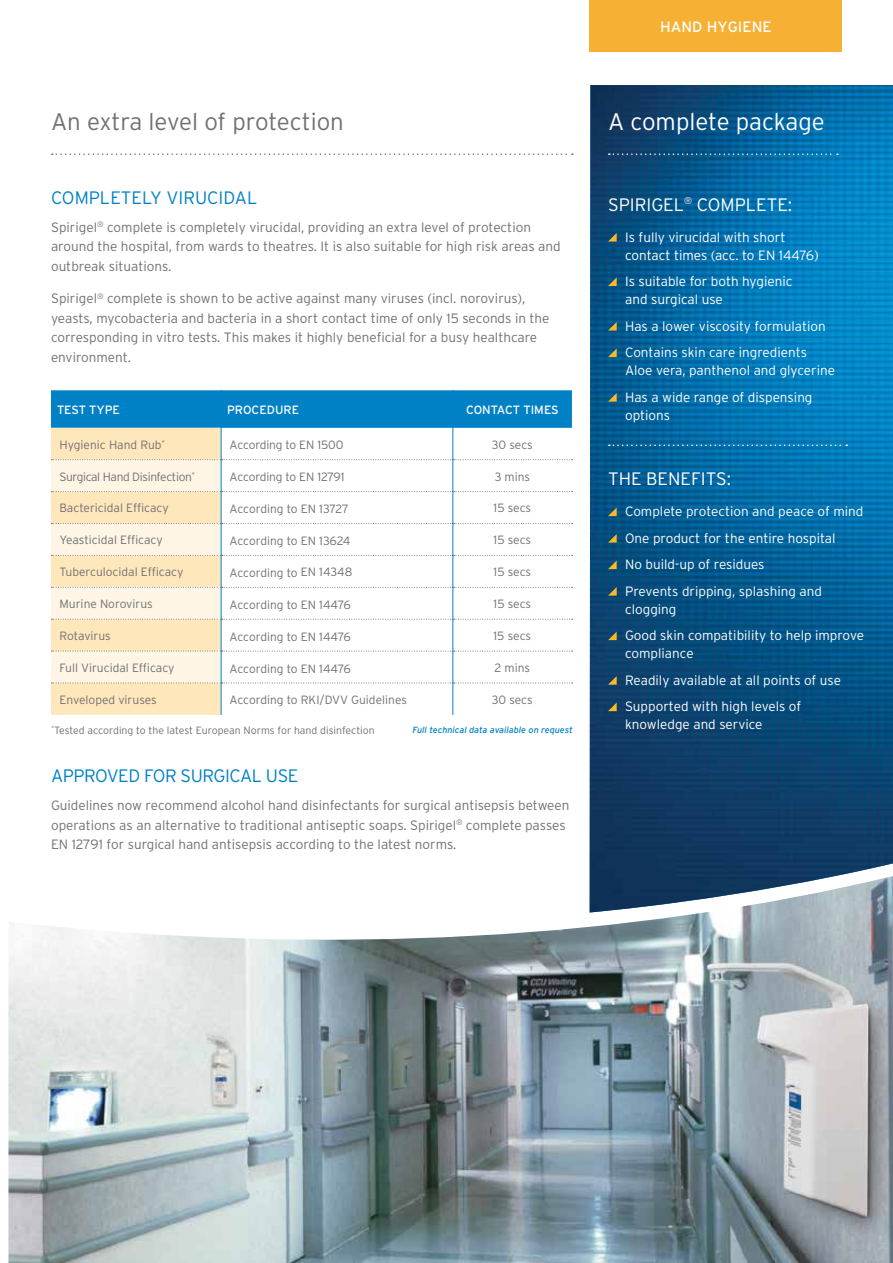
<style>
.page{position:relative;width:893px;height:1263px;background:#fff}
.page>*{position:absolute;margin:0;border:0;box-sizing:border-box;transform-origin:0 0}
.t1{font:300 24px "Interstate";color:#717073}
.t2{font:300 24px "Interstate";color:#fff}
.t3{font:300 18px "Interstate";color:#fff}
.t4{font:300 18px "Interstate";letter-spacing:-.025em;color:#0081c6}
.t5{font:300 18px "Interstate";color:#0081c6}
.t6{font:15px "Interstate";color:#fff}
.t7{font:300 13.5px/19.5px "Interstate";color:#717073}
.t8{font:300 13.5px/26.5px "Interstate";color:#fff}
.t9{font:300 12px "Interstate";letter-spacing:-.005em;color:#717073}
.t10{font:12px "Interstate";color:#fff}
.t11{font:300 12px "Interstate";letter-spacing:-.03em;color:#717073}
.t12{font:300 10.5px "Interstate";color:#717073}
.t13{font:italic 9px "Interstate";color:#0081c6}
.t14{font:300 6.15px "Interstate";color:#717073}
</style>
<div class="page">
<img style="left:590px;top:85px;width:303px;height:791px">
<svg style="left:52px;top:153px;width:521px;height:2px"></svg>
<svg style="left:609px;top:153px;width:229px;height:2px"></svg>
<div style="left:51px;top:390px;width:521px;height:38px;background:#0081c6"></div>
<div style="left:51px;top:428px;width:170px;height:287px;background:#ffe7bc"></div>
<svg style="left:51px;top:459px;width:522px;height:225px"></svg>
<hr style="left:221px;top:390px;width:1px;height:38px;background:#0081c6">
<hr style="left:452px;top:390px;width:1px;height:38px;background:#0081c6">
<hr style="left:221px;top:428px;width:1px;height:32px;background:#0081c6">
<hr style="left:452px;top:428px;width:1px;height:32px;background:#0081c6">
<hr style="left:221px;top:460px;width:1px;height:32px;background:#0081c6">
<hr style="left:452px;top:460px;width:1px;height:32px;background:#0081c6">
<hr style="left:221px;top:492px;width:1px;height:31px;background:#0081c6">
<hr style="left:452px;top:492px;width:1px;height:31px;background:#0081c6">
<hr style="left:221px;top:523px;width:1px;height:32px;background:#0081c6">
<hr style="left:452px;top:523px;width:1px;height:32px;background:#0081c6">
<hr style="left:221px;top:555px;width:1px;height:32px;background:#0081c6">
<hr style="left:452px;top:555px;width:1px;height:32px;background:#0081c6">
<hr style="left:221px;top:587px;width:1px;height:32px;background:#0081c6">
<hr style="left:452px;top:587px;width:1px;height:32px;background:#0081c6">
<hr style="left:221px;top:619px;width:1px;height:32px;background:#0081c6">
<hr style="left:452px;top:619px;width:1px;height:32px;background:#0081c6">
<hr style="left:221px;top:651px;width:1px;height:32px;background:#0081c6">
<hr style="left:452px;top:651px;width:1px;height:32px;background:#0081c6">
<hr style="left:221px;top:683px;width:1px;height:32px;background:#0081c6">
<hr style="left:452px;top:683px;width:1px;height:32px;background:#0081c6">
<img style="left:8px;top:876px;width:885px;height:387px">
<svg style="left:608px;top:233px;width:9px;height:9px"></svg>
<svg style="left:608px;top:277px;width:9px;height:9px"></svg>
<svg style="left:608px;top:322px;width:9px;height:9px"></svg>
<svg style="left:608px;top:348px;width:9px;height:9px"></svg>
<svg style="left:608px;top:393px;width:9px;height:9px"></svg>
<svg style="left:609px;top:445px;width:238px;height:1px"></svg>
<svg style="left:608px;top:507px;width:9px;height:9px"></svg>
<svg style="left:608px;top:534px;width:9px;height:9px"></svg>
<svg style="left:608px;top:560px;width:9px;height:9px"></svg>
<svg style="left:608px;top:587px;width:9px;height:9px"></svg>
<svg style="left:608px;top:631px;width:9px;height:9px"></svg>
<svg style="left:608px;top:676px;width:9px;height:9px"></svg>
<svg style="left:608px;top:702px;width:9px;height:9px"></svg>
<div style="left:590px;top:0;width:252px;height:51px;background:#f6b033"></div>
<h1 class="t1" style="left:51px;top:108px;width:294px">An extra level of protection</h1>
<h2 class="t5" style="left:51px;top:187px;width:208px">COMPLETELY VIRUCIDAL</h2>
<p class="t7" style="left:51px;top:217px;width:511px">Spirigel<sup>®</sup> complete is completely virucidal, providing an extra level of protection around the hospital, from wards to theatres. It is also suitable for high risk areas and outbreak situations.</p>
<p class="t7" style="left:51px;top:288px;width:500px">Spirigel<sup>®</sup> complete is shown to be active against many viruses (incl. norovirus), yeasts, mycobacteria and bacteria in a short contact time of only 15 seconds in the corresponding in vitro tests. This makes it highly beneficial for a busy healthcare environment.</p>
<p class="t10" style="left:57px;top:403px;width:64px">TEST TYPE</p>
<p class="t10" style="left:227px;top:403px;width:74px">PROCEDURE</p>
<p class="t10" style="left:466px;top:403px;width:94px">CONTACT TIMES</p>
<p class="t9" style="left:60px;top:438px;width:107px">Hygienic Hand Rub<sup>*</sup></p>
<p class="t9" style="left:230px;top:438px;width:115px">According to EN 1500</p>
<p class="t9" style="left:492px;top:438px;width:42px">30 secs</p>
<p class="t11" style="left:60px;top:470px;width:137px">Surgical Hand Disinfection<sup>*</sup></p>
<p class="t9" style="left:230px;top:470px;width:117px">According to EN 12791</p>
<p class="t9" style="left:495px;top:469px;width:37px">3 mins</p>
<p class="t9" style="left:60px;top:501px;width:111px">Bactericidal Efficacy</p>
<p class="t9" style="left:230px;top:502px;width:121px">According to EN 13727</p>
<p class="t9" style="left:494px;top:501px;width:39px">15 secs</p>
<p class="t9" style="left:60px;top:533px;width:105px">Yeasticidal Efficacy</p>
<p class="t9" style="left:230px;top:534px;width:122px">According to EN 13624</p>
<p class="t9" style="left:494px;top:533px;width:39px">15 secs</p>
<p class="t9" style="left:60px;top:565px;width:125px">Tuberculocidal Efficacy</p>
<p class="t9" style="left:230px;top:566px;width:124px">According to EN 14348</p>
<p class="t9" style="left:494px;top:565px;width:39px">15 secs</p>
<p class="t9" style="left:60px;top:597px;width:95px">Murine Norovirus</p>
<p class="t9" style="left:230px;top:598px;width:123px">According to EN 14476</p>
<p class="t9" style="left:494px;top:597px;width:39px">15 secs</p>
<p class="t9" style="left:59px;top:629px;width:53px">Rotavirus</p>
<p class="t9" style="left:230px;top:630px;width:123px">According to EN 14476</p>
<p class="t9" style="left:494px;top:629px;width:39px">15 secs</p>
<p class="t9" style="left:59px;top:661px;width:117px">Full Virucidal Efficacy</p>
<p class="t9" style="left:230px;top:662px;width:123px">According to EN 14476</p>
<p class="t9" style="left:495px;top:661px;width:37px">2 mins</p>
<p class="t9" style="left:59px;top:693px;width:99px">Enveloped viruses</p>
<p class="t9" style="left:230px;top:693px;width:179px">According to RKI/DVV Guidelines</p>
<p class="t9" style="left:492px;top:693px;width:42px">30 secs</p>
<p class="t6" style="left:660px;top:18px;width:113px">HAND HYGIENE</p>
<h1 class="t2" style="left:608px;top:108px;width:218px">A complete package</h1>
<h2 class="t3" style="left:608px;top:194px;width:186px">SPIRIGEL<sup>®</sup> COMPLETE:</h2>
<p class="t8" style="left:625px;top:228px;width:195px;line-height:18px">Is fully virucidal with short contact times (acc. to EN 14476)</p>
<p class="t8" style="left:625px;top:272px;width:169px;line-height:18px">Is suitable for both hygienic and surgical use</p>
<p class="t8" style="left:625px;top:312px;width:202px">Has a lower viscosity formulation<br>Contains skin care ingredients</p>
<p class="t8" style="left:625px;top:357px;width:211px">Aloe vera, panthenol and glycerine<br>Has a wide range of dispensing</p>
<p class="t8" style="left:625px;top:401px;width:47px">options</p>
<h2 class="t3" style="left:608px;top:469px;width:124px">THE BENEFITS:</h2>
<p class="t8" style="left:625px;top:498px;width:240px">Complete protection and peace of mind<br>One product for the entire hospital<br>No build-up of residues<br>Prevents dripping, splashing and</p>
<p class="t8" style="left:625px;top:595px;width:241px">clogging<br>Good skin compatibility to help improve</p>
<p class="t8" style="left:625px;top:640px;width:217px">compliance<br>Readily available at all points of use<br>Supported with high levels of</p>
<p class="t14" style="left:51px;top:725px;width:5px">*</p>
<p class="t8" style="left:625px;top:711px;width:139px">knowledge and service</p>
<p class="t13" style="left:412px;top:724px;width:162px">Full technical data available on request</p>
<p class="t12" style="left:54px;top:724px;width:322px">Tested according to the latest European Norms for hand disinfection</p>
<h2 class="t4" style="left:51px;top:766px;width:249px">APPROVED FOR SURGICAL USE</h2>
<p class="t7" style="left:51px;top:795px;width:520px">Guidelines now recommend alcohol hand disinfectants for surgical antisepsis between operations as an alternative to traditional antiseptic soaps. Spirigel<sup>®</sup> complete passes<br>EN 12791 for surgical hand antisepsis according to the latest norms.</p>
</div>
